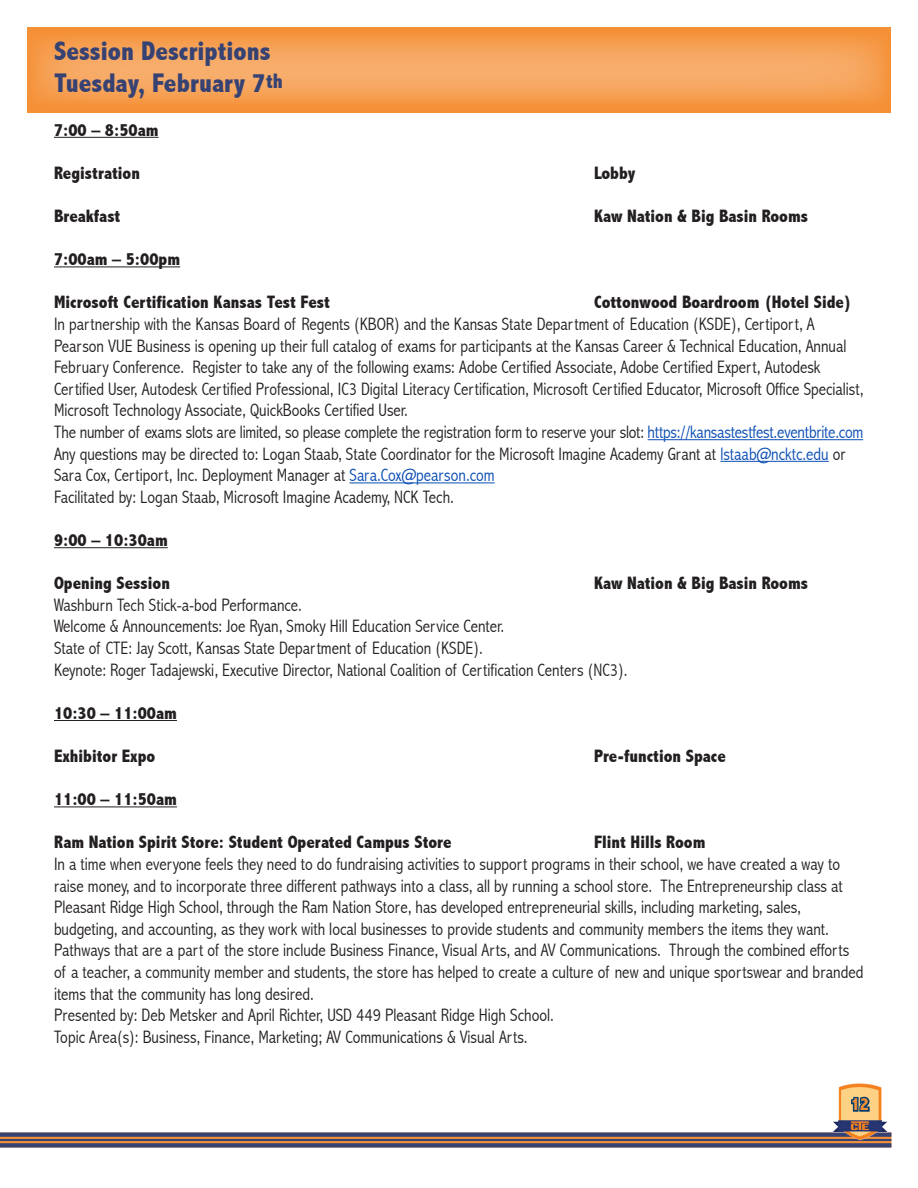
<style>
.page{position:relative;width:918px;height:1188px;background:#fff}
.page>*{position:absolute;margin:0;border:0;box-sizing:border-box;transform-origin:0 0}
.t1{font:800 condensed 27px/32.4px "Abadi";color:#364273}
.t2{font:300 condensed 18px/21.6px "Abadi";color:#231f20}
.t3{font:800 condensed 18px "Abadi";color:#231f20}
.t4{font:800 condensed 18px "Abadi";color:#f59036}
.s1{color:#0a4db5}
</style>
<div class="page">
<div style="left:0;top:1132px;width:891px;height:16px;background:#ee8d38"></div>
<svg style="left:0;top:1133px;width:891px;height:4px;background:#3f466f"></svg>
<hr style="left:0;top:1139px;width:891px;height:2px;background:#364273">
<svg style="left:0;top:1143px;width:891px;height:4px;background:#3f456f"></svg>
<div style="left:27px;top:27px;width:864px;height:85px;background:#f59036"></div>
<svg style="left:31px;top:36px;width:855px;height:67px;background:#f6a45b"></svg>
<hr style="left:54px;top:137px;width:105px;height:1px;background:#231f20">
<hr style="left:54px;top:266px;width:126px;height:1px;background:#231f20">
<hr style="left:648px;top:439px;width:215px;height:1px;background:#0a4db5">
<hr style="left:720px;top:461px;width:109px;height:1px;background:#0a4db5">
<hr style="left:350px;top:482px;width:145px;height:1px;background:#0a4db5">
<hr style="left:54px;top:547px;width:114px;height:1px;background:#231f20">
<hr style="left:54px;top:720px;width:123px;height:1px;background:#231f20">
<hr style="left:54px;top:806px;width:123px;height:1px;background:#231f20">
<img style="left:832px;top:1083px;width:56px;height:58px">
<svg style="left:850px;top:1094px;width:22px;height:19px"></svg>
<h1 class="t1" style="left:54px;top:36px;width:230px">Session Descriptions<br>Tuesday, February 7<sup>th</sup></h1>
<p class="t3" style="left:54px;top:120px;width:106px">7:00 – 8:50am</p>
<p class="t3" style="left:54px;top:163px;width:88px">Registration</p>
<p class="t3" style="left:594px;top:163px;width:43px">Lobby</p>
<p class="t3" style="left:54px;top:206px;width:68px">Breakfast</p>
<p class="t3" style="left:594px;top:206px;width:216px">Kaw Nation &amp; Big Basin Rooms</p>
<p class="t3" style="left:54px;top:249px;width:128px">7:00am – 5:00pm</p>
<p class="t3" style="left:54px;top:293px;width:278px">Microsoft Certification Kansas Test Fest</p>
<p class="t3" style="left:594px;top:293px;width:259px">Cottonwood Boardroom (Hotel Side)</p>
<p class="t2" style="left:54px;top:314px;width:811px">In partnership with the Kansas Board of Regents (KBOR) and the Kansas State Department of Education (KSDE), Certiport, A Pearson VUE Business is opening up their full catalog of exams for participants at the Kansas Career &amp; Technical Education, Annual February Conference. Register to take any of the following exams: Adobe Certified Associate, Adobe Certified Expert, Autodesk Certified User, Autodesk Certified Professional, IC3 Digital Literacy Certification, Microsoft Certified Educator, Microsoft Office Specialist, Microsoft Technology Associate, QuickBooks Certified User.<br>The number of exams slots are limited, so please complete the registration form to reserve your slot: <span class="s1">https://kansastestfest.eventbrite.com </span>Any questions may be directed to: Logan Staab, State Coordinator for the Microsoft Imagine Academy Grant at <span class="s1">lstaab@ncktc.edu</span> or Sara Cox, Certiport, Inc. Deployment Manager at <span class="s1">Sara.Cox@pearson.com<br></span>Facilitated by: Logan Staab, Microsoft Imagine Academy, NCK Tech.</p>
<p class="t3" style="left:54px;top:530px;width:115px">9:00 – 10:30am</p>
<p class="t3" style="left:54px;top:573px;width:117px">Opening Session</p>
<p class="t3" style="left:594px;top:573px;width:216px">Kaw Nation &amp; Big Basin Rooms</p>
<p class="t2" style="left:54px;top:595px;width:575px">Washburn Tech Stick-a-bod Performance.<br>Welcome &amp; Announcements: Joe Ryan, Smoky Hill Education Service Center.<br>State of CTE: Jay Scott, Kansas State Department of Education (KSDE).<br>Keynote: Roger Tadajewski, Executive Director, National Coalition of Certification Centers (NC3).</p>
<p class="t3" style="left:54px;top:703px;width:124px">10:30 – 11:00am</p>
<p class="t3" style="left:54px;top:746px;width:103px">Exhibitor Expo</p>
<p class="t3" style="left:594px;top:746px;width:133px">Pre-function Space</p>
<p class="t3" style="left:54px;top:789px;width:124px">11:00 – 11:50am</p>
<p class="t3" style="left:54px;top:833px;width:399px">Ram Nation Spirit Store: Student Operated Campus Store</p>
<p class="t3" style="left:594px;top:833px;width:113px">Flint Hills Room</p>
<p class="t2" style="left:54px;top:854px;width:811px">In a time when everyone feels they need to do fundraising activities to support programs in their school, we have created a way to raise money, and to incorporate three different pathways into a class, all by running a school store. The Entrepreneurship class at Pleasant Ridge High School, through the Ram Nation Store, has developed entrepreneurial skills, including marketing, sales, budgeting, and accounting, as they work with local businesses to provide students and community members the items they want.<br>Pathways that are a part of the store include Business Finance, Visual Arts, and AV Communications. Through the combined efforts of a teacher, a community member and students, the store has helped to create a culture of new and unique sportswear and branded items that the community has long desired.<br>Presented by: Deb Metsker and April Richter, USD 449 Pleasant Ridge High School.<br>Topic Area(s): Business, Finance, Marketing; AV Communications &amp; Visual Arts.</p>
<p class="t4" style="left:851px;top:1094px;width:20px">12</p>
</div>
